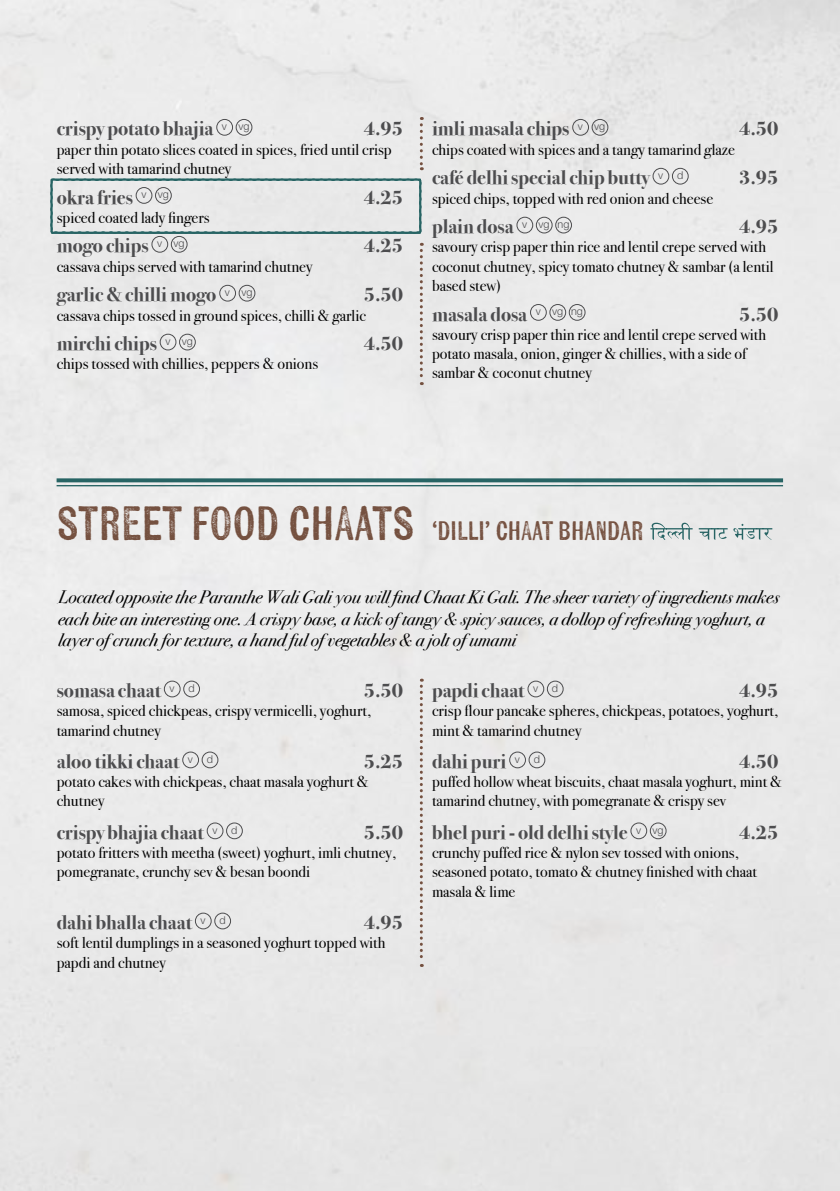
<style>
.page{position:relative;width:840px;height:1191px;background:#fff}
.page>*{position:absolute;margin:0;border:0;box-sizing:border-box;transform-origin:0 0}
.t1{font:48px "Kiln Sans";color:#755140}
.t2{font:26.8px "Kiln Sans";color:#755140}
.t3{font:700 20px "Bodoni Svty Two ITCTT";color:#4d4d4f}
.t4{font:italic 18px/21.6px "Bodoni Svty Two ITCTT";color:#000}
.t5{font:16px/19.2px "Bodoni Svty Two ITCTT";color:#000}
.t6{font:300 10.8px "Helvetica Neue LT Std";color:#4d4d4f}
</style>
<div class="page">
<div style="left:0;top:0;width:839px;height:1191px;background:#e9e9e9"></div>
<svg style="left:57px;top:478px;width:725px;height:4px;background:#387070"></svg>
<hr style="left:57px;top:485px;width:725px;height:1px;background:#276464">
<svg style="left:419px;top:117px;width:3px;height:53px"></svg>
<svg style="left:419px;top:243px;width:3px;height:142px"></svg>
<svg style="left:419px;top:678px;width:3px;height:289px"></svg>
<div style="left:572px;top:119px;width:16px;height:16px;border:1px solid #4d4d4f;border-radius:50%"></div>
<div style="left:591px;top:119px;width:16px;height:16px;border:1px solid #4d4d4f;border-radius:50%"></div>
<div style="left:652px;top:168px;width:16px;height:16px;border:1px solid #4d4d4f;border-radius:50%"></div>
<div style="left:671px;top:168px;width:17px;height:16px;border:1px solid #4d4d4f;border-radius:50%"></div>
<div style="left:516px;top:217px;width:16px;height:16px;border:1px solid #4d4d4f;border-radius:50%"></div>
<div style="left:535px;top:217px;width:17px;height:16px;border:1px solid #4d4d4f;border-radius:50%"></div>
<div style="left:555px;top:217px;width:16px;height:16px;border:1px solid #4d4d4f;border-radius:50%"></div>
<div style="left:530px;top:304px;width:16px;height:16px;border:1px solid #4d4d4f;border-radius:50%"></div>
<div style="left:549px;top:304px;width:16px;height:16px;border:1px solid #4d4d4f;border-radius:50%"></div>
<div style="left:568px;top:304px;width:17px;height:16px;border:1px solid #4d4d4f;border-radius:50%"></div>
<div style="left:527px;top:681px;width:16px;height:16px;border:1px solid #4d4d4f;border-radius:50%"></div>
<div style="left:547px;top:681px;width:16px;height:16px;border:1px solid #4d4d4f;border-radius:50%"></div>
<div style="left:509px;top:752px;width:16px;height:16px;border:1px solid #4d4d4f;border-radius:50%"></div>
<div style="left:528px;top:752px;width:16px;height:16px;border:1px solid #4d4d4f;border-radius:50%"></div>
<div style="left:630px;top:822px;width:16px;height:17px;border:1px solid #4d4d4f;border-radius:50%"></div>
<div style="left:649px;top:822px;width:17px;height:17px;border:1px solid #4d4d4f;border-radius:50%"></div>
<div style="left:216px;top:119px;width:17px;height:16px;border:1px solid #4d4d4f;border-radius:50%"></div>
<div style="left:236px;top:119px;width:16px;height:16px;border:1px solid #4d4d4f;border-radius:50%"></div>
<div style="left:152px;top:236px;width:16px;height:16px;border:1px solid #4d4d4f;border-radius:50%"></div>
<div style="left:171px;top:236px;width:16px;height:16px;border:1px solid #4d4d4f;border-radius:50%"></div>
<div style="left:219px;top:285px;width:17px;height:16px;border:1px solid #4d4d4f;border-radius:50%"></div>
<div style="left:239px;top:285px;width:16px;height:16px;border:1px solid #4d4d4f;border-radius:50%"></div>
<div style="left:160px;top:334px;width:16px;height:16px;border:1px solid #4d4d4f;border-radius:50%"></div>
<div style="left:179px;top:334px;width:16px;height:16px;border:1px solid #4d4d4f;border-radius:50%"></div>
<div style="left:164px;top:681px;width:16px;height:16px;border:1px solid #4d4d4f;border-radius:50%"></div>
<div style="left:183px;top:681px;width:17px;height:16px;border:1px solid #4d4d4f;border-radius:50%"></div>
<div style="left:182px;top:752px;width:17px;height:16px;border:1px solid #4d4d4f;border-radius:50%"></div>
<div style="left:202px;top:752px;width:16px;height:16px;border:1px solid #4d4d4f;border-radius:50%"></div>
<div style="left:207px;top:822px;width:16px;height:17px;border:1px solid #4d4d4f;border-radius:50%"></div>
<div style="left:226px;top:822px;width:16px;height:17px;border:1px solid #4d4d4f;border-radius:50%"></div>
<div style="left:195px;top:913px;width:16px;height:16px;border:1px solid #4d4d4f;border-radius:50%"></div>
<div style="left:214px;top:913px;width:17px;height:16px;border:1px solid #4d4d4f;border-radius:50%"></div>
<svg style="left:50px;top:178px;width:372px;height:56px;background:#d5dbdb"></svg>
<svg style="left:650px;top:523px;width:121px;height:17px;background:#bfcccc"></svg>
<p class="t3" style="left:57px;top:112px;width:194px">crispy potato bhajia <sup>v</sup> <sup>vg</sup></p>
<p class="t3" style="left:363px;top:112px;width:41px">4.95</p>
<p class="t5" style="left:57px;top:138px;width:336px">paper thin potato slices coated in spices, fried until crisp served with tamarind chutney</p>
<p class="t3" style="left:57px;top:180px;width:113px">okra fries <sup>v</sup> <sup>vg</sup></p>
<p class="t3" style="left:363px;top:180px;width:41px">4.25</p>
<p class="t5" style="left:57px;top:206px;width:154px">spiced coated lady fingers</p>
<p class="t3" style="left:57px;top:229px;width:129px">mogo chips <sup>v</sup> <sup>vg</sup></p>
<p class="t3" style="left:363px;top:229px;width:41px">4.25</p>
<p class="t5" style="left:57px;top:255px;width:257px">cassava chips served with tamarind chutney</p>
<p class="t3" style="left:57px;top:278px;width:197px">garlic &amp; chilli mogo <sup>v</sup> <sup>vg</sup></p>
<p class="t3" style="left:363px;top:278px;width:41px">5.50</p>
<p class="t5" style="left:57px;top:304px;width:310px">cassava chips tossed in ground spices, chilli &amp; garlic</p>
<p class="t3" style="left:57px;top:327px;width:137px">mirchi chips <sup>v</sup> <sup>vg</sup></p>
<p class="t3" style="left:363px;top:327px;width:41px">4.50</p>
<p class="t5" style="left:57px;top:353px;width:263px">chips tossed with chillies, peppers &amp; onions</p>
<p class="t3" style="left:432px;top:112px;width:175px">imli masala chips <sup>v</sup> <sup>vg</sup></p>
<p class="t3" style="left:738px;top:112px;width:41px">4.50</p>
<p class="t5" style="left:432px;top:138px;width:304px">chips coated with spices and a tangy tamarind glaze</p>
<p class="t3" style="left:432px;top:161px;width:233px">café delhi special chip butty <sup>v</sup></p>
<p class="t6" style="left:676px;top:168px;width:8px">d</p>
<p class="t3" style="left:738px;top:161px;width:41px">3.95</p>
<p class="t5" style="left:432px;top:187px;width:282px">spiced chips, topped with red onion and cheese</p>
<p class="t3" style="left:432px;top:210px;width:139px">plain dosa <sup>v</sup> <sup>vg</sup> <sup>ng</sup></p>
<p class="t3" style="left:738px;top:210px;width:41px">4.95</p>
<p class="t5" style="left:432px;top:236px;width:343px">savoury crisp paper thin rice and lentil crepe served with coconut chutney, spicy tomato chutney &amp; sambar (a lentil based stew)</p>
<p class="t3" style="left:432px;top:297px;width:152px">masala dosa <sup>v</sup> <sup>vg</sup> <sup>ng</sup></p>
<p class="t3" style="left:738px;top:297px;width:41px">5.50</p>
<p class="t5" style="left:432px;top:323px;width:335px">savoury crisp paper thin rice and lentil crepe served with potato masala, onion, ginger &amp; chillies, with a side of sambar &amp; coconut chutney</p>
<h1 class="t1" style="left:57px;top:493px;width:359px">STREET FOOD CHAATS</h1>
<h2 class="t2" style="left:432px;top:514px;width:213px">‘DILLI’ CHAAT BHANDAR</h2>
<p class="t4" style="left:58px;top:585px;width:722px">Located opposite the Paranthe Wali Gali you will find Chaat Ki Gali. The sheer variety of ingredients makes each bite an interesting one. A crispy base, a kick of tangy &amp; spicy sauces, a dollop of refreshing yoghurt, a layer of crunch for texture, a hand ful of vegetables &amp; a jolt of umami</p>
<p class="t3" style="left:57px;top:674px;width:119px">somasa chaat <sup>v</sup></p>
<p class="t6" style="left:188px;top:681px;width:8px">d</p>
<p class="t3" style="left:363px;top:674px;width:41px">5.50</p>
<p class="t5" style="left:57px;top:699px;width:316px">samosa, spiced chickpeas, crispy vermicelli, yoghurt, tamarind chutney</p>
<p class="t3" style="left:57px;top:744px;width:138px">aloo tikki chaat <sup>v</sup></p>
<p class="t6" style="left:207px;top:752px;width:8px">d</p>
<p class="t3" style="left:363px;top:744px;width:41px">5.25</p>
<p class="t5" style="left:57px;top:770px;width:313px">potato cakes with chickpeas, chaat masala yoghurt &amp; chutney</p>
<p class="t3" style="left:57px;top:815px;width:162px">crispy bhajia chaat <sup>v</sup></p>
<p class="t6" style="left:231px;top:823px;width:8px">d</p>
<p class="t3" style="left:363px;top:815px;width:41px">5.50</p>
<p class="t5" style="left:57px;top:841px;width:341px">potato fritters with meetha (sweet) yoghurt, imli chutney, pomegranate, crunchy sev &amp; besan boondi</p>
<p class="t3" style="left:57px;top:905px;width:150px">dahi bhalla chaat <sup>v</sup></p>
<p class="t6" style="left:219px;top:913px;width:8px">d</p>
<p class="t3" style="left:363px;top:905px;width:41px">4.95</p>
<p class="t5" style="left:57px;top:931px;width:330px">soft lentil dumplings in a seasoned yoghurt topped with papdi and chutney</p>
<p class="t3" style="left:432px;top:674px;width:108px">papdi chaat <sup>v</sup></p>
<p class="t6" style="left:551px;top:681px;width:8px">d</p>
<p class="t3" style="left:738px;top:674px;width:41px">4.95</p>
<p class="t5" style="left:432px;top:699px;width:347px">crisp flour pancake spheres, chickpeas, potatoes, yoghurt, mint &amp; tamarind chutney</p>
<p class="t3" style="left:432px;top:744px;width:89px">dahi puri <sup>v</sup></p>
<p class="t6" style="left:533px;top:752px;width:8px">d</p>
<p class="t3" style="left:738px;top:744px;width:41px">4.50</p>
<p class="t5" style="left:432px;top:770px;width:351px">puffed hollow wheat biscuits, chaat masala yoghurt, mint &amp; tamarind chutney, with pomegranate &amp; crispy sev</p>
<p class="t3" style="left:432px;top:815px;width:233px">bhel puri - old delhi style <sup>v</sup> <sup>vg</sup></p>
<p class="t3" style="left:738px;top:815px;width:41px">4.25</p>
<p class="t5" style="left:432px;top:841px;width:326px">crunchy puffed rice &amp; nylon sev tossed with onions, seasoned potato, tomato &amp; chutney finished with chaat masala &amp; lime</p>
</div>
